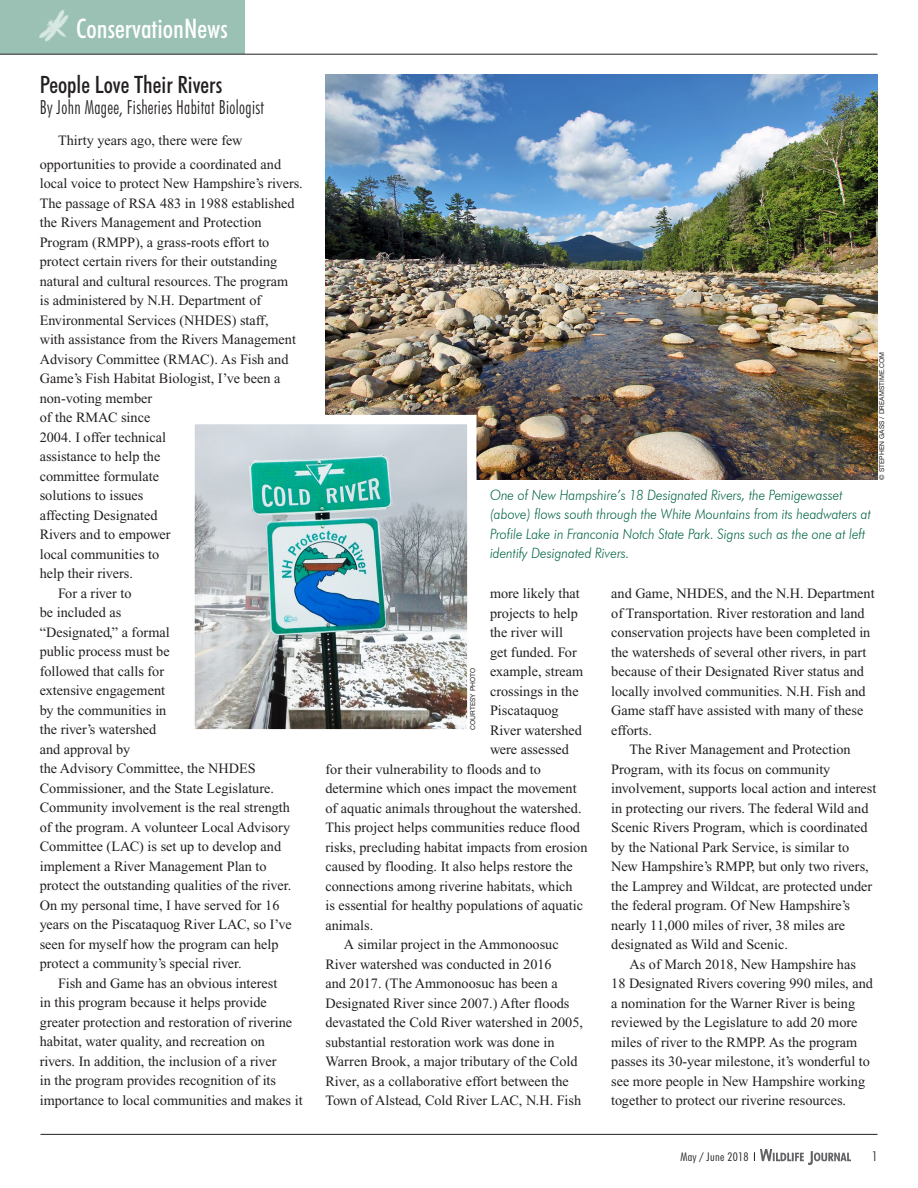
<style>
.page{position:relative;width:918px;height:1188px;background:#fff}
.page>*{position:absolute;margin:0;border:0;box-sizing:border-box;transform-origin:0 0}
.Department_Header_si{font:500 condensed 27px "Futura BT";color:#fff}
.Department_Header_do{font:500 condensed 24px "Futura BT";color:#231f20}
.Department_Byline{font:300 condensed 19.5px "Futura BT";letter-spacing:.02em;color:#231f20;scale:.9 1}
.Department_Text{font:14.25px/19.5px "Times New Roman";color:#231f20}
.Department_Caption{font:italic 300 14.25px/19.5px "Futura BT";color:#006540;scale:.9 1}
.t1{font:300 condensed 13.5px "Futura BT";color:#231f20}
.t2{font:300 condensed 12px "Futura BT";letter-spacing:.02em;color:#231f20;scale:1.1 1}
.PHOTO_CREDIT{font:6.75px "Helvetica Neue LT Std";letter-spacing:.01em;color:#231f20}
</style>
<div class="page">
<hr style="left:40px;top:1134px;width:838px;height:1px;background:#231f20">
<img style="left:760px;top:1149px;width:90px;height:16px">
<img style="left:325px;top:74px;width:553px;height:406px">
<div style="left:0;top:0;width:245px;height:54px;background:#9ac1b3"></div>
<hr style="left:0;top:54px;width:878px;height:1px;background:#231f20">
<img style="left:39px;top:9px;width:30px;height:33px">
<img style="left:195px;top:425px;width:272px;height:303px">
<p class="Department_Header_si" style="left:76px;top:12px;width:153px">ConservationNews</p>
<p class="Department_Header_do" style="left:40px;top:70px;width:184px">People Love Their Rivers</p>
<p class="Department_Byline" style="left:40px;top:95px;width:251px">By John Magee, Fisheries Habitat Biologist</p>
<p class="Department_Text" style="left:40px;top:128px;width:243px;line-height:24px;text-indent:18px">Thirty years ago, there were few opportunities to provide a coordinated and</p>
<p class="Department_Text" style="left:40px;top:174px;width:265px">local voice to protect New Hampshire’s rivers.<br>The passage of RSA 483 in 1988 established the Rivers Management and Protection<br>Program (RMPP), a grass-roots effort to protect certain rivers for their outstanding natural and cultural resources. The program<br>is administered by N.H. Department of<br>Environmental Services (NHDES) staff,<br>with assistance from the Rivers Management<br>Advisory Committee (RMAC). As Fish and<br>Game’s Fish Habitat Biologist, I’ve been a non-voting member<br>of the RMAC since<br>2004. I offer technical<br>assistance to help the<br>committee formulate<br>solutions to issues<br>affecting Designated<br>Rivers and to empower<br>local communities to<br>help their rivers.</p>
<p class="Department_Text" style="left:40px;top:583px;width:254px;text-indent:18px">For a river to<br>be included as<br>“Designated,” a formal<br>public process must be<br>followed that calls for<br>extensive engagement<br>by the communities in<br>the river’s watershed<br>and approval by<br>the Advisory Committee, the NHDES<br>Commissioner, and the State Legislature.<br>Community involvement is the real strength of the program. A volunteer Local Advisory<br>Committee (LAC) is set up to develop and implement a River Management Plan to protect the outstanding qualities of the river.<br>On my personal time, I have served for 16 years on the Piscataquog River LAC, so I’ve seen for myself how the program can help protect a community’s special river.</p>
<p class="Department_Text" style="left:40px;top:973px;width:264px;text-indent:18px">Fish and Game has an obvious interest<br>in this program because it helps provide greater protection and restoration of riverine habitat, water quality, and recreation on rivers. In addition, the inclusion of a river<br>in the program provides recognition of its importance to local communities and makes it</p>
<p class="PHOTO_CREDIT" style="left:878px;top:480px;width:129px;rotate:-90deg">© STEPHEN GASS / DREAMSTIME.COM</p>
<p class="Department_Caption" style="left:490px;top:485px;width:425px">One of New Hampshire’s 18 Designated Rivers, the Pemigewasset (above) flows south through the White Mountains from its headwaters at Profile Lake in Franconia Notch State Park. Signs such as the one at left identify Designated Rivers.</p>
<p class="Department_Text" style="left:611px;top:584px;width:265px">and Game, NHDES, and the N.H. Department of Transportation. River restoration and land conservation projects have been completed in the watersheds of several other rivers, in part because of their Designated River status and locally involved communities. N.H. Fish and Game staff have assisted with many of these efforts.</p>
<p class="Department_Text" style="left:611px;top:740px;width:267px;text-indent:18px">The River Management and Protection Program, with its focus on community involvement, supports local action and interest in protecting our rivers. The federal Wild and Scenic Rivers Program, which is coordinated by the National Park Service, is similar to New Hampshire’s RMPP, but only two rivers, the Lamprey and Wildcat, are protected under the federal program. Of New Hampshire’s nearly 11,000 miles of river, 38 miles are designated as Wild and Scenic.</p>
<p class="Department_Text" style="left:611px;top:954px;width:263px;text-indent:18px">As of March 2018, New Hampshire has 18 Designated Rivers covering 990 miles, and a nomination for the Warner River is being reviewed by the Legislature to add 20 more miles of river to the RMPP. As the program passes its 30-year milestone, it’s wonderful to see more people in New Hampshire working together to protect our riverine resources.</p>
<p class="Department_Text" style="left:490px;top:584px;width:91px">more likely that</p>
<p class="Department_Text" style="left:490px;top:603px;width:89px">projects to help</p>
<p class="Department_Text" style="left:490px;top:623px;width:75px">the river will</p>
<p class="Department_Text" style="left:490px;top:642px;width:88px">get funded. For</p>
<p class="Department_Text" style="left:490px;top:662px;width:95px">example, stream</p>
<p class="Department_Text" style="left:490px;top:681px;width:90px">crossings in the</p>
<p class="Department_Text" style="left:490px;top:701px;width:70px">Piscataquog</p>
<p class="Department_Text" style="left:490px;top:720px;width:94px">River watershed</p>
<p class="Department_Text" style="left:490px;top:740px;width:81px">were assessed</p>
<p class="Department_Text" style="left:325px;top:759px;width:217px">for their vulnerability to floods and to</p>
<p class="Department_Text" style="left:325px;top:779px;width:253px">determine which ones impact the movement</p>
<p class="Department_Text" style="left:325px;top:798px;width:258px">of aquatic animals throughout the watershed.</p>
<p class="Department_Text" style="left:325px;top:818px;width:256px">This project helps communities reduce flood</p>
<p class="Department_Text" style="left:325px;top:837px;width:264px">risks, precluding habitat impacts from erosion</p>
<p class="Department_Text" style="left:325px;top:857px;width:249px">caused by flooding. It also helps restore the</p>
<p class="Department_Text" style="left:325px;top:876px;width:249px">connections among riverine habitats, which</p>
<p class="Department_Text" style="left:325px;top:896px;width:259px">is essential for healthy populations of aquatic</p>
<p class="Department_Text" style="left:325px;top:915px;width:49px">animals.</p>
<p class="Department_Text" style="left:325px;top:935px;width:259px;text-indent:18px">A similar project in the Ammonoosuc River watershed was conducted in 2016<br>and 2017. (The Ammonoosuc has been a Designated River since 2007.) After floods devastated the Cold River watershed in 2005, substantial restoration work was done in Warren Brook, a major tributary of the Cold River, as a collaborative effort between the Town of Alstead, Cold River LAC, N.H. Fish</p>
<p class="PHOTO_CREDIT" style="left:469px;top:730px;width:64px;rotate:-90deg">COURTESY PHOTO</p>
<p class="t2" style="left:680px;top:1149px;width:64px">May / June 2018</p>
<p class="t1" style="left:872px;top:1148px;width:7px">1</p>
</div>
